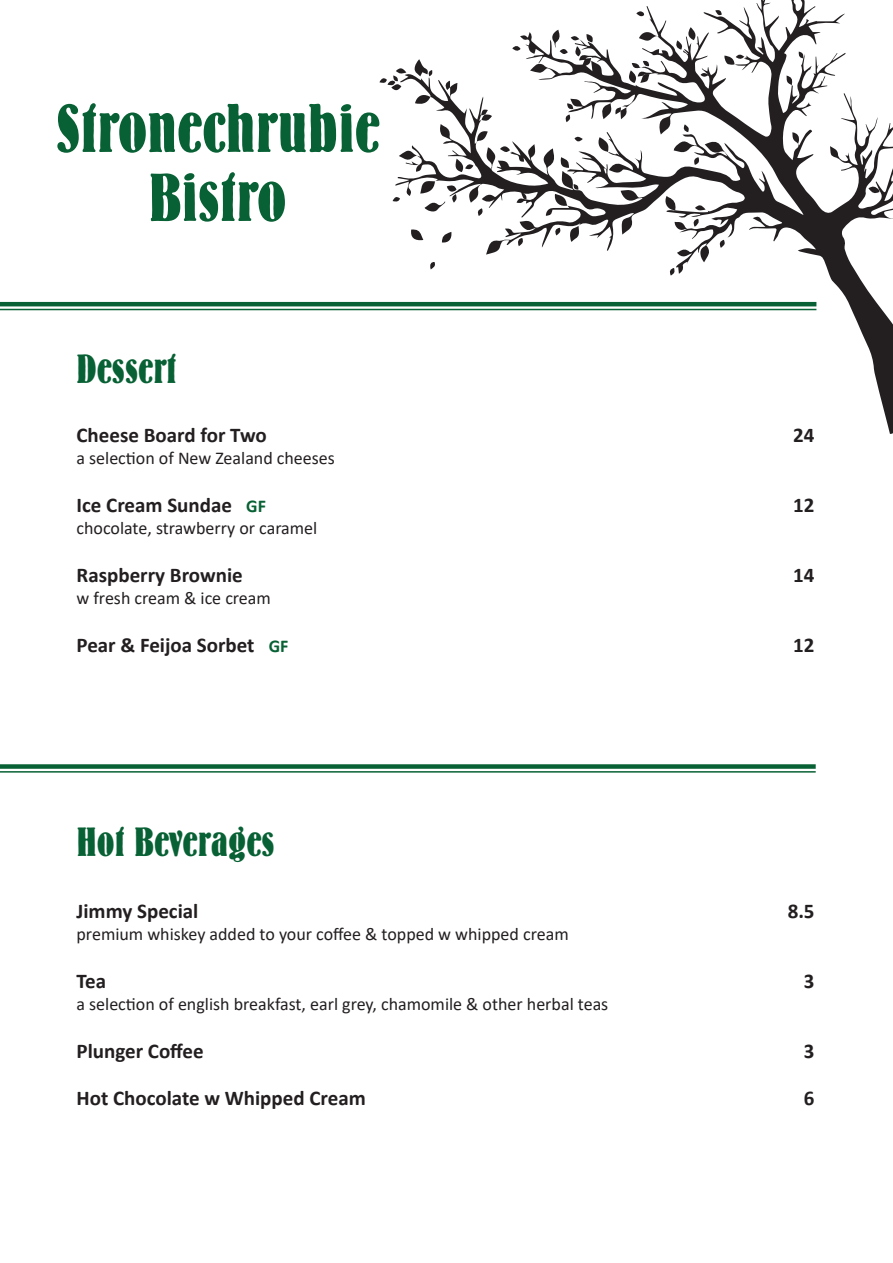
<style>
.page{position:relative;width:893px;height:1263px;background:#fff}
.page>*{position:absolute;margin:0;border:0;box-sizing:border-box;transform-origin:0 0}
.t1{font:67.2px "Bernhard Bold Condensed BT";color:#086134}
.t2{font:40.5px "Bernhard Bold Condensed BT";color:#086134}
.t3{font:700 21px "Calibri";color:#231f20}
.t4{font:18px "Calibri";color:#231f20}
.s1{font-size:18px;color:#086134}
</style>
<div class="page">
<svg style="left:395px;top:0;width:498px;height:434px"></svg>
<svg style="left:700px;top:245px;width:10px;height:17px"></svg>
<svg style="left:664px;top:196px;width:12px;height:15px"></svg>
<svg style="left:570px;top:226px;width:9px;height:16px"></svg>
<svg style="left:597px;top:137px;width:12px;height:15px"></svg>
<svg style="left:415px;top:93px;width:15px;height:12px"></svg>
<svg style="left:639px;top:30px;width:18px;height:11px"></svg>
<svg style="left:410px;top:229px;width:13px;height:12px"></svg>
<svg style="left:442px;top:232px;width:10px;height:11px"></svg>
<svg style="left:560px;top:157px;width:9px;height:11px"></svg>
<svg style="left:792px;top:132px;width:8px;height:12px"></svg>
<svg style="left:868px;top:186px;width:11px;height:8px"></svg>
<svg style="left:695px;top:204px;width:11px;height:7px"></svg>
<svg style="left:786px;top:76px;width:7px;height:10px"></svg>
<svg style="left:675px;top:27px;width:23px;height:23px"></svg>
<svg style="left:444px;top:81px;width:6px;height:9px"></svg>
<svg style="left:517px;top:238px;width:7px;height:8px"></svg>
<svg style="left:693px;top:157px;width:7px;height:8px"></svg>
<svg style="left:675px;top:219px;width:25px;height:12px"></svg>
<svg style="left:455px;top:130px;width:55px;height:42px"></svg>
<svg style="left:554px;top:228px;width:7px;height:7px"></svg>
<svg style="left:719px;top:240px;width:6px;height:8px"></svg>
<svg style="left:683px;top:124px;width:6px;height:8px"></svg>
<svg style="left:574px;top:136px;width:9px;height:6px"></svg>
<svg style="left:636px;top:11px;width:8px;height:6px"></svg>
<svg style="left:429px;top:262px;width:7px;height:7px"></svg>
<svg style="left:669px;top:268px;width:6px;height:8px"></svg>
<svg style="left:512px;top:45px;width:9px;height:7px"></svg>
<svg style="left:551px;top:30px;width:43px;height:26px"></svg>
<svg style="left:601px;top:103px;width:26px;height:16px"></svg>
<svg style="left:481px;top:109px;width:11px;height:13px"></svg>
<svg style="left:420px;top:181px;width:37px;height:32px"></svg>
<svg style="left:724px;top:54px;width:21px;height:11px"></svg>
<svg style="left:477px;top:208px;width:6px;height:8px"></svg>
<svg style="left:628px;top:60px;width:22px;height:23px"></svg>
<svg style="left:565px;top:103px;width:8px;height:19px"></svg>
<svg style="left:393px;top:196px;width:7px;height:6px"></svg>
<svg style="left:798px;top:52px;width:6px;height:6px"></svg>
<svg style="left:715px;top:9px;width:7px;height:7px"></svg>
<svg style="left:554px;top:184px;width:24px;height:22px"></svg>
<svg style="left:379px;top:67px;width:27px;height:24px"></svg>
<svg style="left:414px;top:59px;width:18px;height:17px"></svg>
<svg style="left:399px;top:150px;width:20px;height:16px"></svg>
<hr style="left:0;top:302px;width:816px;height:4px;background:#086134">
<hr style="left:0;top:309px;width:816px;height:1px;background:#086134">
<div style="left:0;top:764px;width:816px;height:5px;background:#086134"></div>
<hr style="left:0;top:771px;width:816px;height:2px;background:#086134">
<p class="t1" style="left:55px;top:88px;width:326px">Stronechrubie</p>
<p class="t1" style="left:148px;top:157px;width:139px">Bistro</p>
<p class="t2" style="left:77px;top:344px;width:101px">Dessert</p>
<p class="t3" style="left:77px;top:420px;width:192px">Cheese Board for Two</p>
<p class="t3" style="left:793px;top:420px;width:23px">24</p>
<p class="t4" style="left:77px;top:446px;width:260px">a selection of New Zealand cheeses</p>
<p class="t3" style="left:77px;top:490px;width:191px">Ice Cream Sundae <span class="s1">GF</span></p>
<p class="t3" style="left:793px;top:490px;width:23px">12</p>
<p class="t4" style="left:77px;top:516px;width:242px">chocolate, strawberry or caramel</p>
<p class="t3" style="left:77px;top:560px;width:168px">Raspberry Brownie</p>
<p class="t3" style="left:793px;top:560px;width:23px">14</p>
<p class="t4" style="left:77px;top:586px;width:196px">w fresh cream &amp; ice cream</p>
<p class="t3" style="left:77px;top:630px;width:213px">Pear &amp; Feijoa Sorbet <span class="s1">GF</span></p>
<p class="t3" style="left:793px;top:630px;width:23px">12</p>
<p class="t2" style="left:77px;top:817px;width:200px">Hot Beverages</p>
<p class="t3" style="left:77px;top:896px;width:123px">Jimmy Special</p>
<p class="t3" style="left:788px;top:896px;width:28px">8.5</p>
<p class="t4" style="left:77px;top:921px;width:494px">premium whiskey added to your coffee &amp; topped w whipped cream</p>
<p class="t3" style="left:77px;top:966px;width:31px">Tea</p>
<p class="t3" style="left:804px;top:966px;width:12px">3</p>
<p class="t4" style="left:77px;top:991px;width:533px">a selection of english breakfast, earl grey, chamomile &amp; other herbal teas</p>
<p class="t3" style="left:77px;top:1036px;width:129px">Plunger Coffee</p>
<p class="t3" style="left:804px;top:1036px;width:12px">3</p>
<p class="t3" style="left:77px;top:1083px;width:291px">Hot Chocolate w Whipped Cream</p>
<p class="t3" style="left:804px;top:1083px;width:12px">6</p>
</div>
